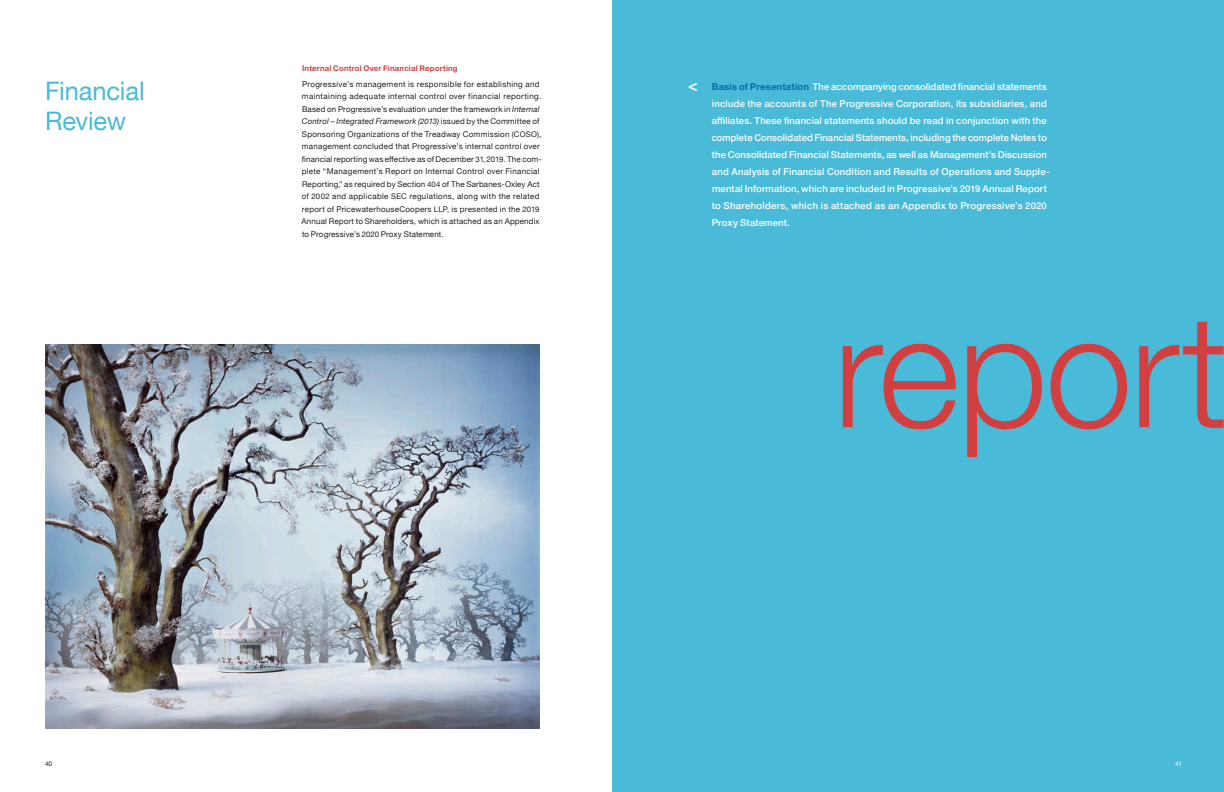
<style>
.page{position:relative;width:1224px;height:792px;background:#fff}
.page>*{position:absolute;margin:0;border:0;box-sizing:border-box;transform-origin:0 0}
._2019_big_words{font:300 157px "Helvetica Neue";letter-spacing:-.015em;color:#d23f40}
._2019_Level_1_Heads{font:25.5px/30px "Helvetica Neue";letter-spacing:-.005em;color:#49bbd8}
._2019_Intros{font:500 9.5px/17px "Helvetica Neue";letter-spacing:.015em;color:#fff}
._2019_Text{font:8px/12.5px "Helvetica Neue";letter-spacing:.03em;color:#231f20}
._2019_Level_2_Head{font:700 7.8px "Helvetica Neue";letter-spacing:.025em;color:#d23f40}
._2019_Text-2{font:6.5px "Helvetica Neue";color:#fff}
._2019_Text-3{font:6.5px "Helvetica Neue";color:#231f20}
.s1{font-style:italic}
.s2{font-style:italic;font-size:7.8px}
.s3{font-size:7.8px}
.s4{font-weight:700;color:#0070a8}
.s5{font-size:9.2px}
</style>
<div class="page">
<div style="left:612px;top:0;width:612px;height:792px;background:#49bbd8"></div>
<img style="left:45px;top:344px;width:495px;height:385px">
<p class="_2019_Level_1_Heads" style="left:45px;top:77px;width:101px">Financial<br>Review</p>
<p class="_2019_Level_2_Head" style="left:302px;top:62px;width:157px">Internal Control Over Financial Reporting</p>
<p class="_2019_Text" style="left:302px;top:78px;width:242px">Progressive’s management is responsible for establishing and maintaining adequate internal control over financial reporting.<br>Based on Progressive’s evaluation under the framework in <span class="s1">Internal Control – Integrated Framework</span> <span class="s2">(2013)</span> issued by the Committee of Sponsoring Organizations of the Treadway Commission <span class="s3">(COSO)</span>, management concluded that Progressive’s internal control over financial reporting was effective as of December <span class="s3">31, 2019.</span> The com&shy;plete “Management’s Report on Internal Control over Financial Reporting,” as required by Section <span class="s3">404</span> of The Sarbanes-Oxley Act of <span class="s3">2002</span> and applicable <span class="s3">SEC</span> regulations, along with the related report of PricewaterhouseCoopers <span class="s3">LLP,</span> is presented in the <span class="s3">2019<br></span>Annual Report to Shareholders, which is attached as an Appendix to Progressive’s <span class="s3">2020</span> Proxy Statement.</p>
<p class="_2019_Text-3" style="left:45px;top:759px;width:9px">40</p>
<p class="_2019_Intros" style="left:712px;top:78px;width:339px"><span class="s4">Basis of Presentation</span> The accompanying consolidated financial statements include the accounts of The Progressive Corporation, its subsidiaries, and affiliates. These financial statements should be read in conjunction with the complete Consolidated Financial Statements, including the complete Notes to the Consolidated Financial Statements, as well as Management’s Discussion and Analysis of Financial Condition and Results of Operations and Supple&shy;mental Information, which are included in Progressive’s <span class="s5">2019</span> Annual Report to Shareholders, which is attached as an Appendix to Progressive’s <span class="s5">2020<br></span>Proxy Statement.</p>
<p class="_2019_big_words" style="left:833px;top:245px;width:397px">report</p>
<p class="_2019_Text-2" style="left:1175px;top:759px;width:8px">41</p>
</div>
